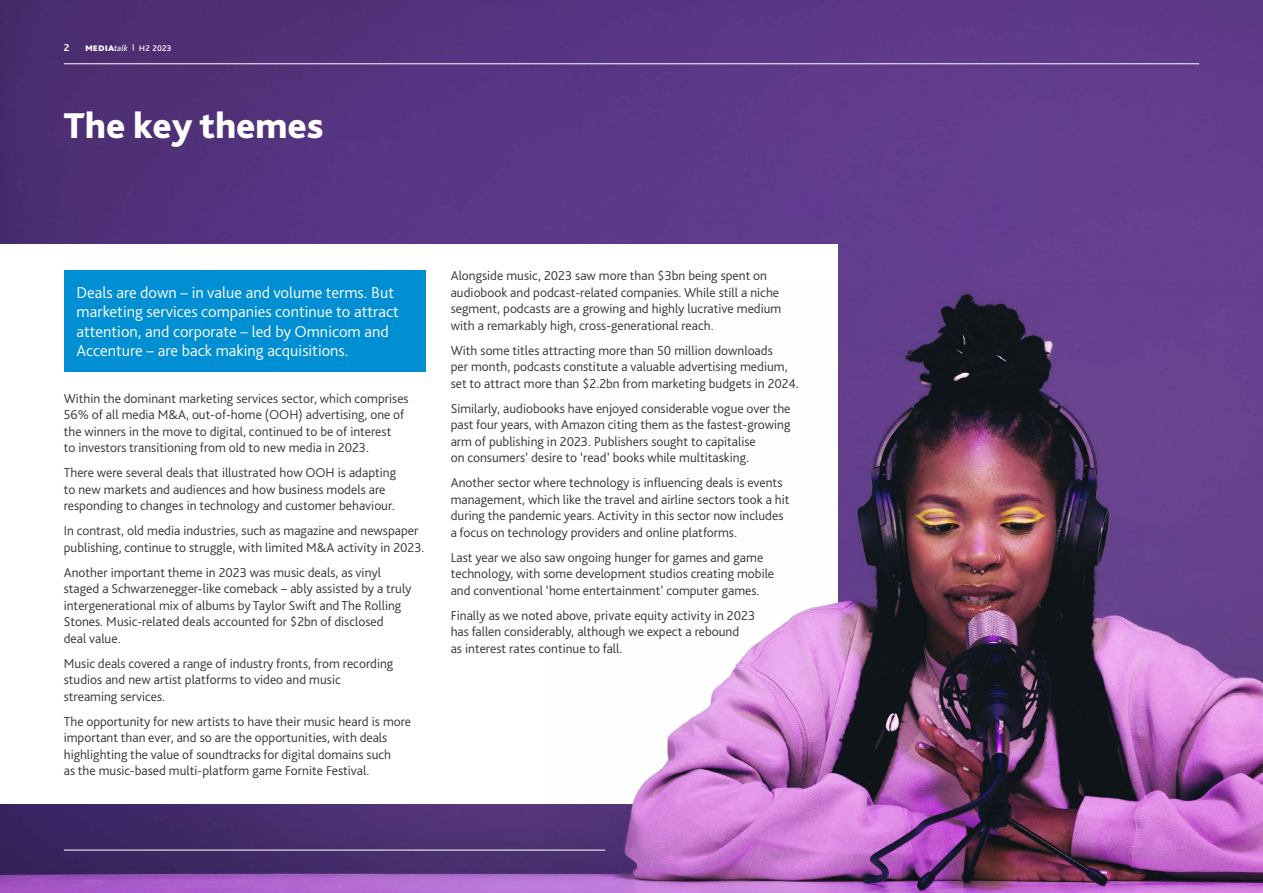
<style>
.page{position:relative;width:1263px;height:893px;background:#fff}
.page>*{position:absolute;margin:0;border:0;box-sizing:border-box;transform-origin:0 0}
.t1{font:800 37.5px "Bliss Pro";color:#fff}
.t2{font:300 16.5px/19.5px "Bliss Pro";color:#fff}
.t3{font:300 13.5px/16.5px "Bliss Pro";color:#333}
.t4{font:10.5px "Bliss Pro";color:#fff}
.t5{font:700 10.5px "Bliss Pro";color:#fff}
.s1{font-weight:800}
.s2{font-style:italic;font-size:9px}
.s3{font-weight:800;font-size:6px}
</style>
<div class="page">
<img style="left:0;top:0;width:1263px;height:893px">
<div style="left:0;top:244px;width:838px;height:560px;background:#fff"></div>
<hr style="left:64px;top:850px;width:541px;height:1px;background:#fff">
<div style="left:64px;top:270px;width:361px;height:102px;background:#008fd2"></div>
<hr style="left:64px;top:63px;width:1135px;height:1px;background:#fff">
<img style="left:546px;top:283px;width:717px;height:610px">
<p class="t5" style="left:64px;top:40px;width:7px">2</p>
<p class="t4" style="left:85px;top:40px;width:88px"><span class="s1">media</span><span class="s2">talk</span> <span class="s3">|</span> H2 2023</p>
<h1 class="t1" style="left:64px;top:103px;width:261px">The key themes</h1>
<p class="t2" style="left:77px;top:282px;width:324px">Deals are down – in value and volume terms. But marketing services companies continue to attract attention, and corporate – led by Omnicom and Accenture – are back making acquisitions.</p>
<p class="t3" style="left:64px;top:389px;width:346px">Within the dominant marketing services sector, which comprises 56% of all media M&amp;A, out-of-home (OOH) advertising, one of the winners in the move to digital, continued to be of interest<br>to investors transitioning from old to new media in 2023.</p>
<p class="t3" style="left:64px;top:464px;width:334px">There were several deals that illustrated how OOH is adapting to new markets and audiences and how business models are responding to changes in technology and customer behaviour.</p>
<p class="t3" style="left:64px;top:522px;width:362px">In contrast, old media industries, such as magazine and newspaper publishing, continue to struggle, with limited M&amp;A activity in 2023.</p>
<p class="t3" style="left:64px;top:563px;width:349px">Another important theme in 2023 was music deals, as vinyl staged a Schwarzenegger-like comeback – ably assisted by a truly intergenerational mix of albums by Taylor Swift and The Rolling Stones. Music-related deals accounted for $2bn of disclosed<br>deal value.</p>
<p class="t3" style="left:64px;top:654px;width:331px">Music deals covered a range of industry fronts, from recording studios and new artist platforms to video and music streaming services.</p>
<p class="t3" style="left:64px;top:712px;width:349px">The opportunity for new artists to have their music heard is more important than ever, and so are the opportunities, with deals highlighting the value of soundtracks for digital domains such<br>as the music-based multi-platform game Fornite Festival.</p>
<p class="t3" style="left:451px;top:267px;width:332px">Alongside music, 2023 saw more than $3bn being spent on audiobook and podcast-related companies. While still a niche segment, podcasts are a growing and highly lucrative medium with a remarkably high, cross-generational reach.</p>
<p class="t3" style="left:451px;top:342px;width:349px">With some titles attracting more than 50 million downloads<br>per month, podcasts constitute a valuable advertising medium, set to attract more than $2.2bn from marketing budgets in 2024.</p>
<p class="t3" style="left:451px;top:400px;width:341px">Similarly, audiobooks have enjoyed considerable vogue over the past four years, with Amazon citing them as the fastest-growing arm of publishing in 2023. Publishers sought to capitalise<br>on consumers’ desire to ‘read’ books while multitasking.</p>
<p class="t3" style="left:451px;top:474px;width:340px">Another sector where technology is influencing deals is events management, which like the travel and airline sectors took a hit during the pandemic years. Activity in this sector now includes a focus on technology providers and online platforms.</p>
<p class="t3" style="left:451px;top:549px;width:325px">Last year we also saw ongoing hunger for games and game technology, with some development studios creating mobile and conventional ‘home entertainment’ computer games.</p>
<p class="t3" style="left:451px;top:607px;width:306px">Finally as we noted above, private equity activity in 2023 has fallen considerably, although we expect a rebound<br>as interest rates continue to fall.</p>
</div>
